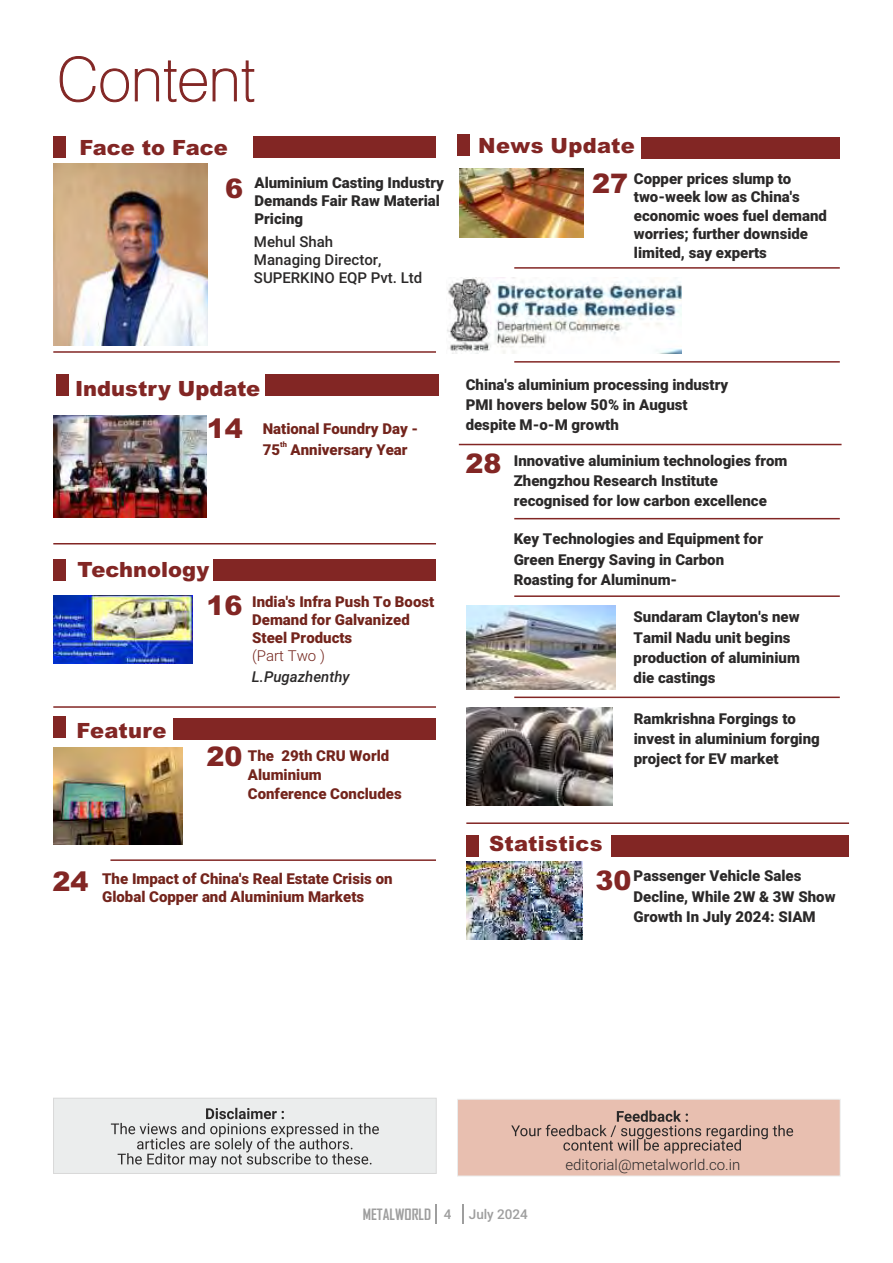
<style>
.page{position:relative;width:893px;height:1263px;background:#fff}
.page>*{position:absolute;margin:0;border:0;box-sizing:border-box;transform-origin:0 0}
.t1{font:900 27px "Arial";color:#822624}
.t2{font:900 21px "Arial";color:#822624}
.t3{font:900 15px/20.1px "Roboto";color:#2b2929}
.t4{font:900 15px/18px "Roboto";color:#73241c}
.t5{font:500 15px/18px "Roboto";color:#2b2929}
.t6{font:300 15px "Roboto";color:#2b2929}
.t7{font:italic 500 15px "Roboto";color:#2b2929}
.t8{font:700 15px "Agency FB";color:#9e9e9e}
.t9{font:300 15px "Roboto";color:#73241c}
.t10{font:500 13.5px "Roboto";color:#9e9e9e}
.t11{font:900 7.5px "Roboto";color:#73241c}
.s1{font-family:"Roboto";font-weight:500;font-size:13.5px}
</style>
<div class="page">
<svg style="left:435px;top:1205px;width:2px;height:19px"></svg>
<svg style="left:462px;top:1205px;width:2px;height:19px"></svg>
<svg style="left:60px;top:56px;width:194px;height:46px"></svg>
<div style="left:54px;top:1098px;width:382px;height:75px;background:#ebeded"></div>
<div style="left:53px;top:1098px;width:383px;height:75px;border:1px solid #d9d9d9"></div>
<svg style="left:111px;top:1108px;width:268px;height:59px"></svg>
<div style="left:457px;top:1099px;width:383px;height:77px;background:#e8bfb0"></div>
<div style="left:457px;top:1099px;width:383px;height:77px;border:1px solid #ebeded"></div>
<svg style="left:511px;top:1110px;width:282px;height:43px"></svg>
<div style="left:611px;top:835px;width:238px;height:21px;background:#822624"></div>
<div style="left:466px;top:835px;width:13px;height:21px;background:#822624"></div>
<div style="left:253px;top:136px;width:183px;height:21px;background:#822624"></div>
<div style="left:53px;top:136px;width:13px;height:21px;background:#822624"></div>
<hr style="left:466px;top:822px;width:383px;height:2px;background:#822624">
<div style="left:53px;top:559px;width:13px;height:21px;background:#822624"></div>
<div style="left:214px;top:559px;width:222px;height:21px;background:#822624"></div>
<div style="left:56px;top:375px;width:13px;height:21px;background:#822624"></div>
<div style="left:265px;top:375px;width:174px;height:21px;background:#822624"></div>
<div style="left:641px;top:137px;width:199px;height:21px;background:#822624"></div>
<div style="left:457px;top:135px;width:13px;height:21px;background:#822624"></div>
<hr style="left:514px;top:267px;width:326px;height:2px;background:#822624">
<hr style="left:53px;top:351px;width:383px;height:2px;background:#822624">
<hr style="left:514px;top:361px;width:326px;height:2px;background:#822624">
<hr style="left:53px;top:543px;width:383px;height:1px;background:#822624">
<div style="left:173px;top:718px;width:263px;height:21px;background:#822624"></div>
<div style="left:53px;top:716px;width:13px;height:21px;background:#822624"></div>
<hr style="left:53px;top:706px;width:383px;height:2px;background:#822624">
<hr style="left:110px;top:859px;width:326px;height:2px;background:#822624">
<hr style="left:459px;top:444px;width:382px;height:1px;background:#822624">
<hr style="left:514px;top:518px;width:326px;height:1px;background:#822624">
<hr style="left:514px;top:595px;width:326px;height:2px;background:#822624">
<hr style="left:514px;top:697px;width:326px;height:1px;background:#822624">
<img style="left:53px;top:164px;width:155px;height:181px">
<img style="left:53px;top:415px;width:153px;height:102px">
<img style="left:53px;top:595px;width:139px;height:69px">
<img style="left:53px;top:748px;width:130px;height:97px">
<img style="left:459px;top:168px;width:124px;height:70px">
<img style="left:447px;top:278px;width:235px;height:76px">
<img style="left:466px;top:606px;width:149px;height:84px">
<img style="left:466px;top:708px;width:146px;height:97px">
<img style="left:466px;top:862px;width:116px;height:77px">
<h2 class="t2" style="left:79px;top:140px;width:150px">Face to Face</h2>
<h1 class="t1" style="left:225px;top:179px;width:20px">6</h1>
<p class="t3" style="left:254px;top:175px;width:191px;line-height:18px">Aluminium Casting Industry<br>Demands Fair Raw Material<br>Pricing</p>
<p class="t5" style="left:254px;top:235px;width:170px">Mehul Shah<br>Managing Director,<br>SUPERKINO EQP Pvt. Ltd</p>
<h2 class="t2" style="left:478px;top:138px;width:158px">News Update</h2>
<h1 class="t1" style="left:592px;top:173px;width:38px">27</h1>
<p class="t3" style="left:634px;top:171px;width:195px;line-height:18.6px">Copper prices slump to two-week low as China's economic woes fuel demand worries; further downside limited, say experts</p>
<h2 class="t2" style="left:75px;top:381px;width:187px">Industry Update</h2>
<h1 class="t1" style="left:207px;top:419px;width:38px">14</h1>
<p class="t4" style="left:263px;top:421px;width:157px">National Foundry Day -</p>
<p class="t11" style="left:280px;top:441px;width:8px">th</p>
<p class="t4" style="left:263px;top:442px;width:146px">75 Anniversary Year</p>
<h2 class="t2" style="left:78px;top:562px;width:133px">Technology</h2>
<h1 class="t1" style="left:207px;top:595px;width:38px">16</h1>
<p class="t4" style="left:252px;top:594px;width:184px">India's Infra Push To Boost<br>Demand for Galvanized<br>Steel Products</p>
<p class="t9" style="left:252px;top:649px;width:74px">(Part Two )</p>
<p class="t7" style="left:252px;top:671px;width:99px">L.Pugazhenthy</p>
<h2 class="t2" style="left:77px;top:723px;width:92px">Feature</h2>
<h1 class="t1" style="left:207px;top:747px;width:38px">20</h1>
<p class="t4" style="left:248px;top:747px;width:155px;line-height:19px">The 29th CRU World<br>Aluminium<br>Conference Concludes</p>
<h1 class="t1" style="left:53px;top:871px;width:38px">24</h1>
<p class="t4" style="left:102px;top:870px;width:292px;line-height:18.8px">The Impact of China's Real Estate Crisis on<br>Global Copper and Aluminium Markets</p>
<p class="t3" style="left:466px;top:376px;width:264px">China's aluminium processing industry<br>PMI hovers below 50% in August despite M-o-M growth</p>
<p class="t3" style="left:514px;top:452px;width:275px">Innovative aluminium technologies from<br>Zhengzhou Research Institute recognised for low carbon excellence</p>
<p class="t3" style="left:514px;top:531px;width:251px">Key Technologies and Equipment for<br>Green Energy Saving in Carbon<br>Roasting for Aluminum-</p>
<p class="t3" style="left:634px;top:609px;width:168px">Sundaram Clayton's new<br>Tamil Nadu unit begins production of aluminium die castings</p>
<p class="t3" style="left:634px;top:710px;width:188px">Ramkrishna Forgings to invest in aluminium forging project for EV market</p>
<h1 class="t1" style="left:465px;top:454px;width:38px">28</h1>
<h2 class="t2" style="left:489px;top:836px;width:115px">Statistics</h2>
<h1 class="t1" style="left:596px;top:870px;width:38px">30</h1>
<p class="t3" style="left:634px;top:867px;width:203px">Passenger Vehicle Sales<br>Decline, While 2W &amp; 3W Show<br>Growth In July 2024: SIAM</p>
<p class="t8" style="left:363px;top:1208px;width:90px">METALWORLD <span class="s1">4</span></p>
<p class="t10" style="left:469px;top:1209px;width:61px">July 2024</p>
<p class="t6" style="left:565px;top:1159px;width:176px">editorial@metalworld.co.in</p>
</div>
